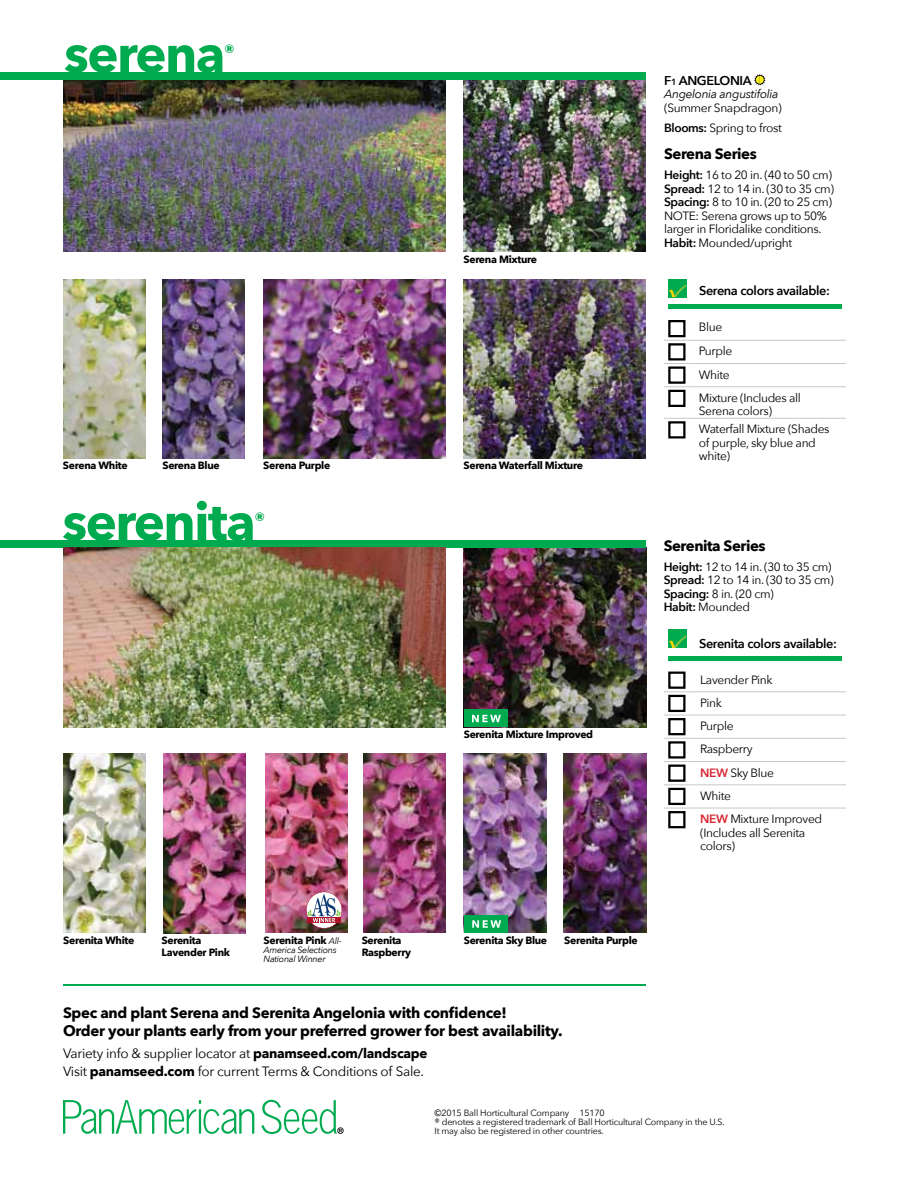
<style>
.page{position:relative;width:918px;height:1188px;background:#fff}
.page>*{position:absolute;margin:0;border:0;box-sizing:border-box;transform-origin:0 0}
.t1{font:700 52.5px "Avenir Next";letter-spacing:-.03em;color:#00ab4f}
.t2{font:700 18.9px "Avenir Next";color:#00ab4f}
.t3{font:700 15px/18px "Avenir Next";letter-spacing:-.02em;color:#000}
.t4{font:13.5px/18px "Avenir Next";letter-spacing:-.02em;color:#000}
.t5{font:600 12.75px "Avenir Next";letter-spacing:-.03em;color:#000}
.t6{font:12px/13.5px "Avenir Next";letter-spacing:-.03em;color:#000}
.t7{font:italic 12px "Avenir Next";letter-spacing:-.03em;color:#000}
.t8{font:700 10.5px/12px "Avenir Next";letter-spacing:-.03em;color:#000}
.t9{font:9px/9px "Avenir Next";letter-spacing:-.02em;color:#000}
.t10{font:italic 9px/9px "Avenir Next";letter-spacing:-.03em;color:#000}
.s1{font-size:8.85px}
.s2{font-weight:600}
.s3{font-weight:600;color:#d92632}
.s4{font-weight:400;font-style:italic;font-size:9px}
.s5{font-weight:700}
</style>
<div class="page">
<img style="left:162px;top:279px;width:83px;height:180px">
<img style="left:264px;top:279px;width:182px;height:180px">
<img style="left:63px;top:279px;width:83px;height:180px">
<img style="left:464px;top:80px;width:182px;height:172px">
<img style="left:464px;top:279px;width:182px;height:180px">
<img style="left:63px;top:753px;width:83px;height:180px">
<img style="left:464px;top:753px;width:82px;height:180px">
<img style="left:464px;top:548px;width:182px;height:180px">
<img style="left:564px;top:753px;width:82px;height:180px">
<img style="left:363px;top:753px;width:83px;height:180px">
<div style="left:0;top:540px;width:646px;height:8px;background:#00ab4f"></div>
<div style="left:464px;top:710px;width:43px;height:18px;background:#00ab4f"></div>
<svg style="left:472px;top:715px;width:29px;height:7px"></svg>
<div style="left:464px;top:915px;width:44px;height:18px;background:#00ab4f"></div>
<svg style="left:472px;top:920px;width:29px;height:8px"></svg>
<img style="left:163px;top:754px;width:83px;height:180px">
<img style="left:265px;top:753px;width:83px;height:180px">
<svg style="left:306px;top:892px;width:36px;height:36px"></svg>
<img style="left:63px;top:548px;width:383px;height:180px">
<img style="left:63px;top:80px;width:383px;height:172px">
<svg style="left:261px;top:1100px;width:83px;height:34px"></svg>
<svg style="left:63px;top:1100px;width:191px;height:34px"></svg>
<svg style="left:754px;top:74px;width:12px;height:12px"></svg>
<div style="left:0;top:72px;width:646px;height:8px;background:#00ab4f"></div>
<hr style="left:664px;top:340px;width:30px;height:1px;background:#c7c8ca">
<hr style="left:694px;top:340px;width:152px;height:1px;background:#c7c8ca">
<hr style="left:664px;top:363px;width:30px;height:1px;background:#c7c8ca">
<hr style="left:694px;top:363px;width:152px;height:1px;background:#c7c8ca">
<hr style="left:664px;top:386px;width:30px;height:1px;background:#c7c8ca">
<hr style="left:694px;top:386px;width:152px;height:1px;background:#c7c8ca">
<hr style="left:664px;top:418px;width:30px;height:1px;background:#c7c8ca">
<hr style="left:694px;top:418px;width:152px;height:1px;background:#c7c8ca">
<hr style="left:668px;top:305px;width:174px;height:4px;background:#00ab4f">
<div style="left:668px;top:320px;width:18px;height:17px;border:2px solid #000"></div>
<div style="left:668px;top:343px;width:18px;height:18px;border:2px solid #000"></div>
<div style="left:668px;top:367px;width:18px;height:17px;border:2px solid #000"></div>
<div style="left:668px;top:390px;width:18px;height:17px;border:2px solid #000"></div>
<div style="left:668px;top:421px;width:18px;height:18px;border:2px solid #000"></div>
<hr style="left:664px;top:692px;width:32px;height:1px;background:#c7c8ca">
<hr style="left:696px;top:692px;width:150px;height:1px;background:#c7c8ca">
<hr style="left:664px;top:715px;width:32px;height:1px;background:#c7c8ca">
<hr style="left:696px;top:715px;width:150px;height:1px;background:#c7c8ca">
<hr style="left:664px;top:738px;width:32px;height:1px;background:#c7c8ca">
<hr style="left:696px;top:738px;width:150px;height:1px;background:#c7c8ca">
<hr style="left:664px;top:761px;width:32px;height:1px;background:#c7c8ca">
<hr style="left:696px;top:761px;width:150px;height:1px;background:#c7c8ca">
<hr style="left:664px;top:785px;width:32px;height:1px;background:#c7c8ca">
<hr style="left:696px;top:785px;width:150px;height:1px;background:#c7c8ca">
<hr style="left:664px;top:808px;width:32px;height:1px;background:#c7c8ca">
<hr style="left:696px;top:808px;width:150px;height:1px;background:#c7c8ca">
<div style="left:668px;top:656px;width:174px;height:5px;background:#00ab4f"></div>
<div style="left:668px;top:672px;width:18px;height:17px;border:2px solid #000"></div>
<div style="left:668px;top:695px;width:18px;height:17px;border:2px solid #000"></div>
<div style="left:668px;top:718px;width:18px;height:17px;border:2px solid #000"></div>
<div style="left:668px;top:741px;width:18px;height:18px;border:2px solid #000"></div>
<div style="left:668px;top:765px;width:18px;height:17px;border:2px solid #000"></div>
<div style="left:668px;top:788px;width:18px;height:17px;border:2px solid #000"></div>
<div style="left:668px;top:811px;width:18px;height:17px;border:2px solid #000"></div>
<hr style="left:63px;top:984px;width:583px;height:2px;background:#00ab4f">
<div style="left:668px;top:279px;width:18px;height:18px;background:#00ab4f"></div>
<svg style="left:669px;top:284px;width:17px;height:13px"></svg>
<div style="left:668px;top:630px;width:18px;height:18px;background:#00ab4f"></div>
<svg style="left:669px;top:635px;width:17px;height:13px"></svg>
<h1 class="t1" style="left:64px;top:21px;width:163px">serena</h1>
<h2 class="t2" style="left:224px;top:40px;width:13px">®</h2>
<p class="t8" style="left:464px;top:253px;width:75px">Serena Mixture</p>
<p class="t8" style="left:63px;top:460px;width:66px">Serena White</p>
<p class="t8" style="left:162px;top:460px;width:59px">Serena Blue</p>
<p class="t8" style="left:263px;top:460px;width:69px">Serena Purple</p>
<p class="t8" style="left:464px;top:460px;width:121px">Serena Waterfall Mixture</p>
<h1 class="t1" style="left:62px;top:489px;width:195px">serenita</h1>
<h2 class="t2" style="left:254px;top:508px;width:13px">®</h2>
<p class="t8" style="left:464px;top:728px;width:131px">Serenita Mixture Improved</p>
<p class="t5" style="left:664px;top:73px;width:87px">F<span class="s1">1</span> Angelonia</p>
<p class="t7" style="left:664px;top:87px;width:116px">Angelonia angustifolia</p>
<p class="t6" style="left:664px;top:97px;width:119px;line-height:20.2px">(Summer Snapdragon)<br><span class="s2">Blooms:</span> Spring to frost</p>
<p class="t3" style="left:664px;top:145px;width:94px">Serena Series</p>
<p class="t6" style="left:664px;top:168px;width:171px"><span class="s2">Height:</span> 16 to 20 in. (40 to 50 cm)<br><span class="s2">Spread:</span> 12 to 14 in. (30 to 35 cm)<br><span class="s2">Spacing:</span> 8 to 10 in. (20 to 25 cm)<br>NOTE: Serena grows up to 50% larger in Floridalike conditions.<br><span class="s2">Habit:</span> Mounded/upright</p>
<p class="t5" style="left:699px;top:283px;width:132px">Serena colors available:</p>
<p class="t6" style="left:699px;top:314px;width:35px;line-height:24.5px">Blue<br>Purple</p>
<p class="t6" style="left:699px;top:363px;width:103px;line-height:23.2px">White<br>Mixture (Includes all</p>
<p class="t6" style="left:699px;top:402px;width:132px;line-height:18px">Serena colors)<br>Waterfall Mixture (Shades</p>
<p class="t6" style="left:699px;top:436px;width:119px">of purple, sky blue and white)</p>
<p class="t3" style="left:664px;top:536px;width:103px">Serenita Series</p>
<p class="t6" style="left:664px;top:560px;width:171px"><span class="s2">Height:</span> 12 to 14 in. (30 to 35 cm)<br><span class="s2">Spread:</span> 12 to 14 in. (30 to 35 cm)<br><span class="s2">Spacing:</span> 8 in. (20 cm)<br><span class="s2">Habit:</span> Mounded</p>
<p class="t5" style="left:699px;top:635px;width:139px">Serenita colors available:</p>
<p class="t6" style="left:700px;top:668px;width:124px;line-height:23.2px">Lavender Pink<br>Pink<br>Purple<br>Raspberry<br><span class="s3">NEW</span> Sky Blue<br>White<br><span class="s3">NEW</span> Mixture Improved</p>
<p class="t6" style="left:700px;top:826px;width:107px">(Includes all Serenita colors)</p>
<p class="t8" style="left:63px;top:934px;width:73px">Serenita White</p>
<p class="t8" style="left:464px;top:934px;width:85px">Serenita Sky Blue</p>
<p class="t8" style="left:264px;top:934px;width:80px">Serenita Pink <span class="s4">All-</span></p>
<p class="t8" style="left:564px;top:934px;width:75px">Serenita Purple</p>
<p class="t10" style="left:264px;top:945px;width:75px">America Selections<br>National Winner</p>
<p class="t8" style="left:362px;top:934px;width:51px">Serenita<br>Raspberry</p>
<p class="t8" style="left:162px;top:934px;width:70px">Serenita<br>Lavender Pink</p>
<p class="t3" style="left:63px;top:1004px;width:501px">Spec and plant Serena and Serenita Angelonia with confidence!<br>Order your plants early from your preferred grower for best availability.</p>
<p class="t4" style="left:63px;top:1045px;width:366px">Variety info &amp; supplier locator at <span class="s5">panamseed.com/landscape<br></span>Visit <span class="s5">panamseed.com</span> for current Terms &amp; Conditions of Sale.</p>
<p class="t9" style="left:435px;top:1108px;width:292px">©2015 Ball Horticultural Company 15170<br>® denotes a registered trademark of Ball Horticultural Company in the U.S.<br>It may also be registered in other countries.</p>
</div>
